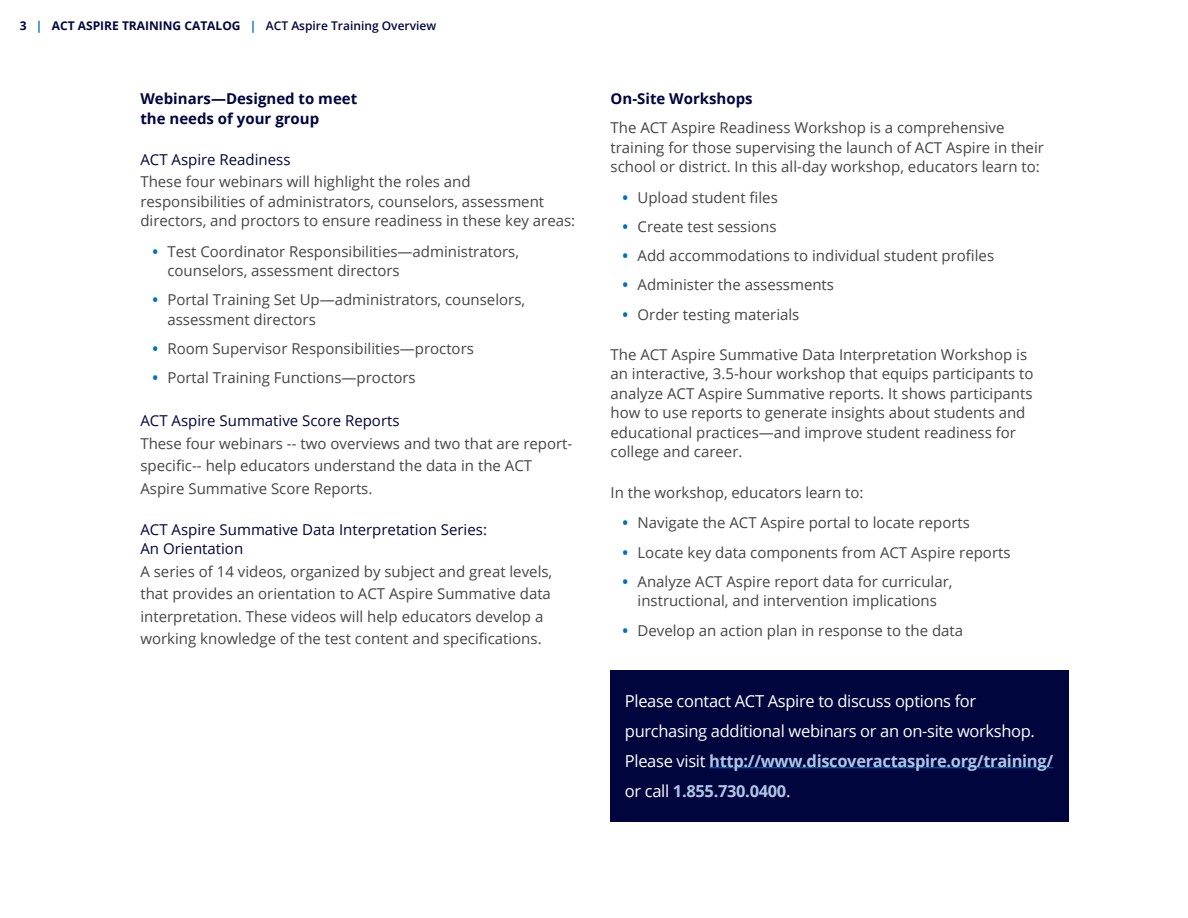
<style>
.page{position:relative;width:1188px;height:918px;background:#fff}
.page>*{position:absolute;margin:0;border:0;box-sizing:border-box;transform-origin:0 0}
.t1{font:16.5px/30px "Open Sans";letter-spacing:-.02em;color:#fff}
.t2{font:15px/19.5px "Open Sans";color:#454546}
.t3{font:15px/19.5px "Open Sans";color:#00053e}
.t4{font:700 15px/19.5px "Open Sans";color:#00053e}
.t5{font:700 12px "Open Sans";color:#00053e}
.s1{color:#0072bc}
.s2{font-weight:600}
.s3{font-weight:700;color:#0072bc}
.s4{font-weight:700;color:#afc5e7}
</style>
<div class="page">
<div style="left:611px;top:670px;width:458px;height:152px;background:#00053e"></div>
<hr style="left:709px;top:767px;width:344px;height:1px;background:#0072bc">
<p class="t5" style="left:20px;top:17px;width:418px">3 <span class="s1">|</span> ACT ASPIRE TRAINING CATALOG <span class="s1">|</span> <span class="s2">ACT Aspire Training Overview</span></p>
<p class="t4" style="left:140px;top:89px;width:218px">Webinars—Designed to meet the needs of your group</p>
<p class="t3" style="left:140px;top:149px;width:152px">ACT Aspire Readiness</p>
<p class="t2" style="left:140px;top:172px;width:436px">These four webinars will highlight the roles and responsibilities of administrators, counselors, assessment directors, and proctors to ensure readiness in these key areas:</p>
<p class="t2" style="left:167px;top:241px;width:353px;text-indent:-15px"><span class="s3">•</span> Test Coordinator Responsibilities—administrators, counselors, assessment directors</p>
<p class="t2" style="left:167px;top:290px;width:359px;text-indent:-15px"><span class="s3">•</span> Portal Training Set Up—administrators, counselors, assessment directors</p>
<p class="t2" style="left:152px;top:339px;width:323px"><span class="s3">•</span> Room Supervisor Responsibilities—proctors</p>
<p class="t2" style="left:152px;top:368px;width:265px"><span class="s3">•</span> Portal Training Functions—proctors</p>
<p class="t3" style="left:140px;top:411px;width:261px">ACT Aspire Summative Score Reports</p>
<p class="t2" style="left:140px;top:432px;width:434px;line-height:22.5px">These four webinars -- two overviews and two that are report&shy;specific-- help educators understand the data in the ACT<br>Aspire Summative Score Reports.</p>
<p class="t3" style="left:140px;top:519px;width:348px">ACT Aspire Summative Data Interpretation Series:<br>An Orientation</p>
<p class="t2" style="left:140px;top:560px;width:413px;line-height:22.5px">A series of 14 videos, organized by subject and great levels, that provides an orientation to ACT Aspire Summative data interpretation. These videos will help educators develop a working knowledge of the test content and specifications.</p>
<p class="t4" style="left:611px;top:89px;width:144px">On-Site Workshops</p>
<p class="t2" style="left:611px;top:118px;width:435px">The ACT Aspire Readiness Workshop is a comprehensive training for those supervising the launch of ACT Aspire in their school or district. In this all-day workshop, educators learn to:</p>
<p class="t2" style="left:623px;top:187px;width:157px"><span class="s3">•</span> Upload student files</p>
<p class="t2" style="left:623px;top:216px;width:156px"><span class="s3">•</span> Create test sessions</p>
<p class="t2" style="left:623px;top:246px;width:373px"><span class="s3">•</span> Add accommodations to individual student profiles</p>
<p class="t2" style="left:623px;top:275px;width:213px"><span class="s3">•</span> Administer the assessments</p>
<p class="t2" style="left:623px;top:304px;width:178px"><span class="s3">•</span> Order testing materials</p>
<p class="t2" style="left:611px;top:344px;width:425px">The ACT Aspire Summative Data Interpretation Workshop is an interactive, 3.5-hour workshop that equips participants to analyze ACT Aspire Summative reports. It shows participants how to use reports to generate insights about students and educational practices—and improve student readiness for college and career.</p>
<p class="t2" style="left:611px;top:483px;width:254px">In the workshop, educators learn to:</p>
<p class="t2" style="left:623px;top:513px;width:349px"><span class="s3">•</span> Navigate the ACT Aspire portal to locate reports</p>
<p class="t2" style="left:623px;top:542px;width:390px"><span class="s3">•</span> Locate key data components from ACT Aspire reports</p>
<p class="t2" style="left:623px;top:571px;width:331px;text-align:center"><span class="s3">•</span> Analyze ACT Aspire report data for curricular, instructional, and intervention implications</p>
<p class="t2" style="left:623px;top:620px;width:342px"><span class="s3">•</span> Develop an action plan in response to the data</p>
<p class="t1" style="left:625px;top:685px;width:430px">Please contact ACT Aspire to discuss options for purchasing additional webinars or an on-site workshop.<br>Please visit <span class="s4">http://www.discoveractaspire.org/training/ </span>or call <span class="s4">1.855.730.0400</span>.</p>
</div>
